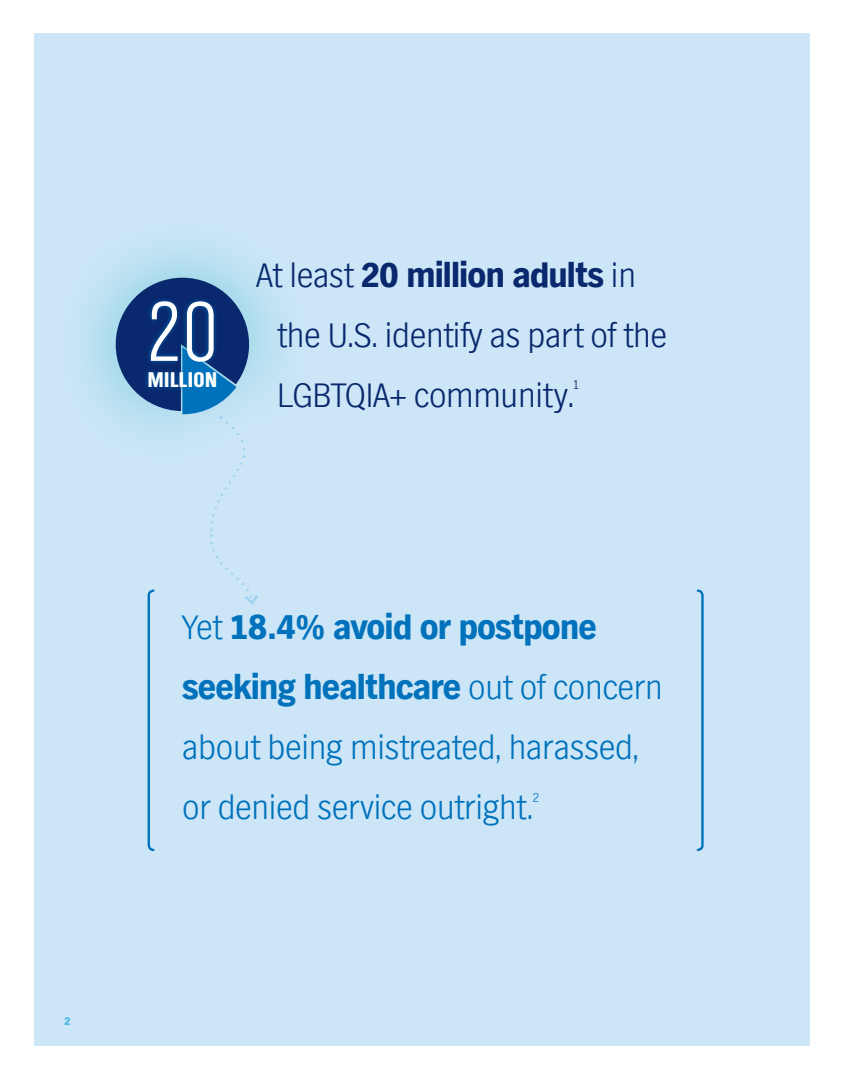
<style>
.page{position:relative;width:855px;height:1080px;background:#fff}
.page>*{position:absolute;margin:0;border:0;box-sizing:border-box;transform-origin:0 0}
.Blue_Brand_Body_Text{font:87.88px "TV Nord EF Light Con";color:#fff}
.Blue_Brand_Body_Text-2{font:300 35px/60px "TV Nord EF";letter-spacing:-.025em;color:#0072bc}
.Blue_Brand_Body_Text-3{font:300 35px/60px "TV Nord EF";letter-spacing:-.025em;color:#09286d}
.Blue_Brand_Body_Text-4{font:22px "TV Nord EF Black Con";letter-spacing:.025em;color:#fff}
.Blue_Brand_Body_Text-5{font:300 13.12px "TV Nord EF";color:#09286d}
.Blue_Brand_Body_Text-6{font:300 13.12px "TV Nord EF";color:#0072bc}
.t1{font:800 11.25px "TV Nord EF";color:#56b7e7}
.s1{font-weight:900}
</style>
<div class="page">
<div style="left:34px;top:34px;width:775px;height:1012px;background:#cce6f7"></div>
<div style="left:48px;top:210px;width:269px;height:267px;background:#00aab8;opacity:.45"></div>
<svg style="left:696px;top:589px;width:8px;height:263px"></svg>
<svg style="left:116px;top:278px;width:145px;height:573px"></svg>
<p class="Blue_Brand_Body_Text" style="left:146px;top:286px;width:75px">20</p>
<p class="Blue_Brand_Body_Text-4" style="left:148px;top:367px;width:71px">MILLION</p>
<p class="Blue_Brand_Body_Text-3" style="left:277px;top:246px;width:392px;text-indent:-21px">At least <span class="s1">20 million adults</span> in the U.S. identify as part of the<br>LGBTQIA+ community.</p>
<p class="Blue_Brand_Body_Text-5" style="left:573px;top:378px;width:8px">1</p>
<p class="t1" style="left:64px;top:1014px;width:8px">2</p>
<p class="Blue_Brand_Body_Text-2" style="left:182px;top:598px;width:483px">Yet <span class="s1">18.4% avoid or postpone seeking healthcare</span> out of concern about being mistreated, harassed, or denied service outright.</p>
<p class="Blue_Brand_Body_Text-6" style="left:533px;top:790px;width:8px">2</p>
</div>
